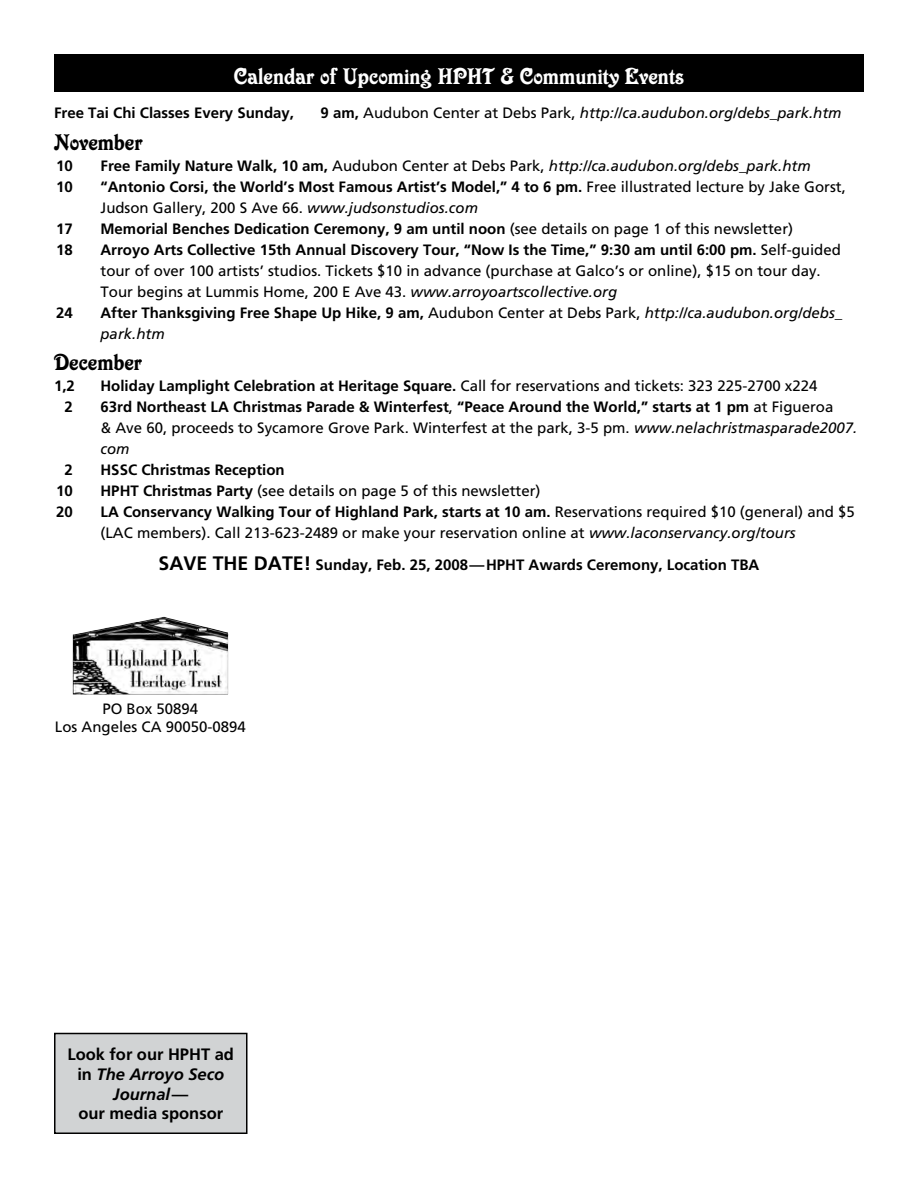
<style>
.page{position:relative;width:918px;height:1188px;background:#fff}
.page>*{position:absolute;margin:0;border:0;box-sizing:border-box;transform-origin:0 0}
.t1{font:24px "Victorian D";color:#fff}
.t2{font:24px "Victorian D";color:#000}
.t3{font:700 16.5px/19.8px "Frutiger";color:#000;text-align:center}
.t4{font:15px/21px "Frutiger";color:#000}
.t5{font:700 15px/21px "Frutiger";color:#000}
.t6{font:italic 15px "Frutiger";color:#000}
.s1{font-weight:700;font-style:normal}
.s2{font-style:normal}
.s3{font-weight:700}
.s4{font-style:italic}
.s5{font-weight:400}
.s6{font-weight:400;font-style:italic}
.s7{font-size:19.5px}
</style>
<div class="page">
<div style="left:54px;top:54px;width:810px;height:38px;background:#000"></div>
<img style="left:73px;top:617px;width:155px;height:77px">
<div style="left:55px;top:1034px;width:192px;height:99px;background:#d1d3d4"></div>
<div style="left:54px;top:1033px;width:194px;height:101px;border:2px solid #000"></div>
<h1 class="t1" style="left:234px;top:64px;width:452px">Calendar of Upcoming HPHT &amp; Community Events</h1>
<p class="t5" style="left:54px;top:102px;width:242px">Free Tai Chi Classes Every Sunday,</p>
<p class="t6" style="left:321px;top:104px;width:522px"><span class="s1">9 am,</span> <span class="s2">Audubon Center at Debs Park,</span> http://ca.audubon.org/debs_park.htm</p>
<h1 class="t2" style="left:54px;top:130px;width:90px">November</h1>
<p class="t5" style="left:56px;top:155px;width:18px">10</p>
<p class="t6" style="left:100px;top:157px;width:712px"><span class="s1">Free Family Nature Walk, 10 am,</span> <span class="s2">Audubon Center at Debs Park,</span> http://ca.audubon.org/debs_park.htm</p>
<p class="t5" style="left:56px;top:176px;width:18px">10</p>
<p class="t4" style="left:100px;top:176px;width:747px"><span class="s3">“Antonio Corsi, the World’s Most Famous Artist’s Model,” 4 to 6 pm.</span> Free illustrated lecture by Jake Gorst,<br>Judson Gallery, 200 S Ave 66. <span class="s4">www.judsonstudios.com</span></p>
<p class="t5" style="left:56px;top:218px;width:18px">17</p>
<p class="t5" style="left:100px;top:218px;width:694px">Memorial Benches Dedication Ceremony, 9 am until noon <span class="s5">(see details on page 1 of this newsletter)</span></p>
<p class="t5" style="left:56px;top:239px;width:18px">18</p>
<p class="t4" style="left:100px;top:239px;width:742px"><span class="s3">Arroyo Arts Collective 15th Annual Discovery Tour, “Now Is the Time,” 9:30 am until 6:00 pm.</span> Self-guided tour of over 100 artists’ studios. Tickets $10 in advance (purchase at Galco’s or online), $15 on tour day.<br>Tour begins at Lummis Home, 200 E Ave 43. <span class="s4">www.arroyoartscollective.org</span></p>
<p class="t5" style="left:56px;top:302px;width:18px">24</p>
<p class="t5" style="left:100px;top:302px;width:743px">After Thanksgiving Free Shape Up Hike, 9 am, <span class="s5">Audubon Center at Debs Park,</span> <span class="s6">http://ca.audubon.org/debs_ park.htm</span></p>
<h1 class="t2" style="left:54px;top:350px;width:89px">December</h1>
<p class="t5" style="left:54px;top:375px;width:22px">1,2</p>
<p class="t4" style="left:100px;top:375px;width:718px"><span class="s3">Holiday Lamplight Celebration at Heritage Square.</span> Call for reservations and tickets: 323 225-2700 x224</p>
<p class="t5" style="left:64px;top:396px;width:10px">2</p>
<p class="t5" style="left:100px;top:396px;width:758px">63rd Northeast LA Christmas Parade &amp; Winterfest<span class="s5">,</span> “Peace Around the World,” starts at 1 pm <span class="s5">at Figueroa<br>&amp; Ave 60, proceeds to Sycamore Grove Park. Winterfest at the park, 3-5 pm.</span> <span class="s6">www.nelachristmasparade2007. com</span></p>
<p class="t5" style="left:64px;top:459px;width:10px">2</p>
<p class="t5" style="left:100px;top:459px;width:186px">HSSC Christmas Reception</p>
<p class="t5" style="left:56px;top:480px;width:18px">10</p>
<p class="t4" style="left:100px;top:480px;width:442px"><span class="s3">HPHT Christmas Party</span> (see details on page 5 of this newsletter)</p>
<p class="t5" style="left:56px;top:501px;width:18px">20</p>
<p class="t4" style="left:100px;top:501px;width:756px"><span class="s3">LA Conservancy Walking Tour of Highland Park, starts at 10 am.</span> Reservations required $10 (general) and $5 (LAC members). Call 213-623-2489 or make your reservation online at <span class="s4">www.laconservancy.org/tours</span></p>
<p class="t5" style="left:159px;top:554px;width:602px"><span class="s7">SAVE THE DATE!</span> Sunday, Feb. 25, 2008—HPHT Awards Ceremony, Location TBA</p>
<p class="t4" style="left:55px;top:699px;width:192px;line-height:18px;text-align:center">PO Box 50894<br>Los Angeles CA 90050-0894</p>
<p class="t3" style="left:68px;top:1044px;width:168px">Look for our HPHT ad in <span class="s4">The Arroyo Seco<br>Journal</span>—<br>our media sponsor</p>
</div>
